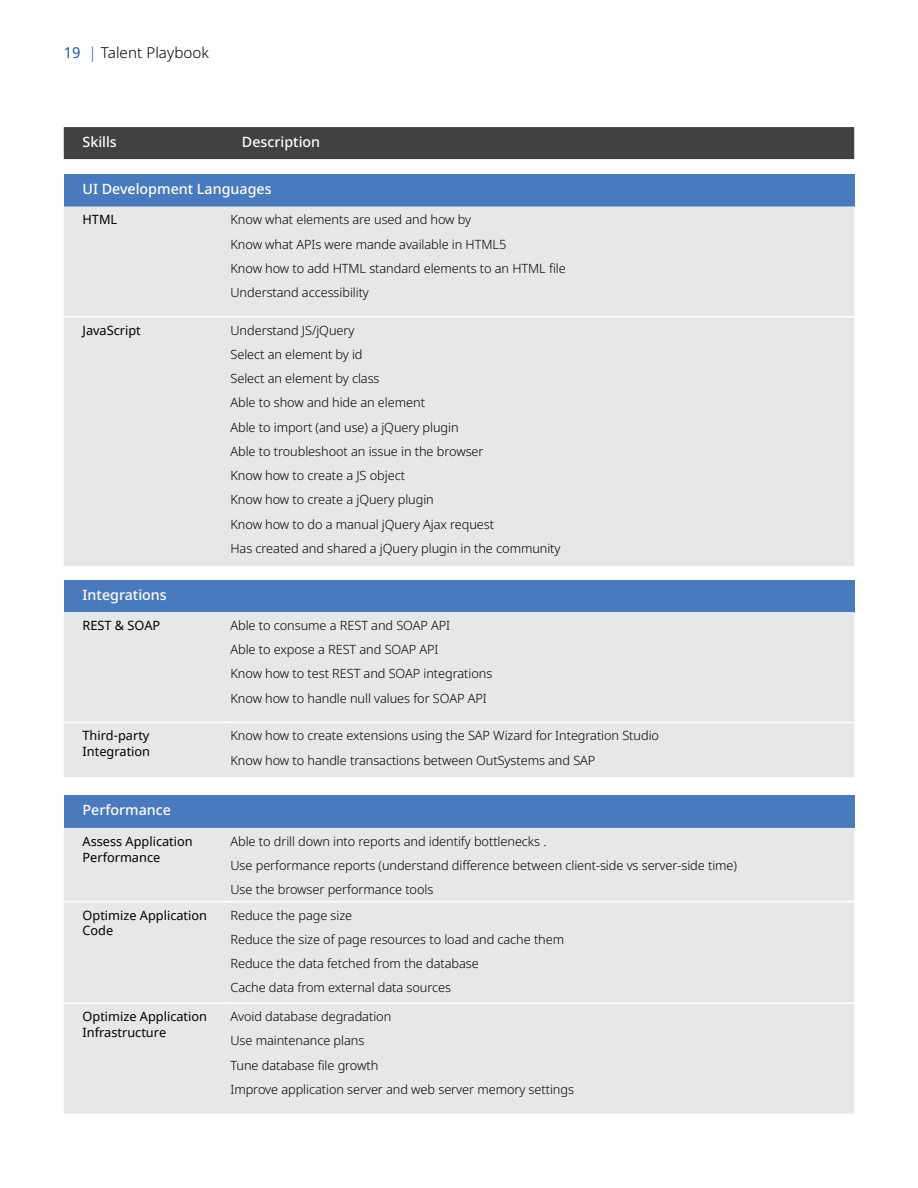
<style>
.page{position:relative;width:918px;height:1188px;background:#fff}
.page>*{position:absolute;margin:0;border:0;box-sizing:border-box;transform-origin:0 0}
.t1{font:300 15px "Noto Sans";letter-spacing:.005em;color:#000}
.t2{font:500 14.25px "Noto Sans";color:#fff}
.t3{font:300 12.75px/24.3px "Noto Sans";letter-spacing:-.005em;color:#000}
.t4{font:12.75px/15.8px "Noto Sans";color:#000}
.s1{font-weight:400;color:#215a9e}
.s2{color:#215a9e}
</style>
<div class="page">
<div style="left:64px;top:127px;width:790px;height:32px;background:#414042"></div>
<div style="left:64px;top:174px;width:790px;height:32px;background:#497abd"></div>
<div style="left:64px;top:206px;width:790px;height:110px;background:#e6e7e8"></div>
<div style="left:64px;top:318px;width:790px;height:248px;background:#e6e7e8"></div>
<div style="left:64px;top:580px;width:790px;height:32px;background:#497abd"></div>
<div style="left:64px;top:612px;width:790px;height:110px;background:#e6e7e8"></div>
<div style="left:64px;top:723px;width:790px;height:54px;background:#e6e7e8"></div>
<div style="left:64px;top:796px;width:790px;height:32px;background:#497abd"></div>
<div style="left:64px;top:828px;width:790px;height:73px;background:#e6e7e8"></div>
<div style="left:64px;top:902px;width:790px;height:212px;background:#e6e7e8"></div>
<hr style="left:64px;top:1002px;width:161px;height:2px;background:#fff">
<hr style="left:225px;top:1002px;width:629px;height:2px;background:#fff">
<p class="t1" style="left:64px;top:42px;width:147px"><span class="s1">19</span> <span class="s2">|</span> Talent Playbook</p>
<p class="t2" style="left:83px;top:131px;width:36px">Skills</p>
<p class="t2" style="left:242px;top:131px;width:80px">Description</p>
<p class="t2" style="left:83px;top:179px;width:191px">UI Development Languages</p>
<p class="t4" style="left:83px;top:212px;width:36px">HTML</p>
<p class="t3" style="left:230px;top:208px;width:337px">Know what elements are used and how by<br>Know what APIs were mande available in HTML5<br>Know how to add HTML standard elements to an HTML file Understand accessibility</p>
<p class="t4" style="left:83px;top:323px;width:60px">JavaScript</p>
<p class="t3" style="left:230px;top:318px;width:332px">Understand JS/jQuery<br>Select an element by id<br>Select an element by class<br>Able to show and hide an element<br>Able to import (and use) a jQuery plugin<br>Able to troubleshoot an issue in the browser<br>Know how to create a JS object<br>Know how to create a jQuery plugin<br>Know how to do a manual jQuery Ajax request<br>Has created and shared a jQuery plugin in the community</p>
<p class="t2" style="left:83px;top:584px;width:86px">Integrations</p>
<p class="t4" style="left:83px;top:618px;width:79px">REST &amp; SOAP</p>
<p class="t3" style="left:230px;top:613px;width:263px">Able to consume a REST and SOAP API<br>Able to expose a REST and SOAP API<br>Know how to test REST and SOAP integrations Know how to handle null values for SOAP API</p>
<p class="t4" style="left:83px;top:728px;width:69px">Third-party<br>Integration</p>
<p class="t3" style="left:230px;top:724px;width:430px">Know how to create extensions using the SAP Wizard for Integration Studio<br>Know how to handle transactions between OutSystems and SAP</p>
<p class="t2" style="left:83px;top:800px;width:90px">Performance</p>
<p class="t4" style="left:83px;top:834px;width:112px">Assess Application<br>Performance</p>
<p class="t3" style="left:230px;top:829px;width:508px">Able to drill down into reports and identify bottlenecks .<br>Use performance reports (understand difference between client-side vs server-side time)<br>Use the browser performance tools</p>
<p class="t4" style="left:83px;top:907px;width:126px">Optimize Application<br>Code</p>
<p class="t3" style="left:230px;top:903px;width:335px">Reduce the page size<br>Reduce the size of page resources to load and cache them Reduce the data fetched from the database<br>Cache data from external data sources</p>
<p class="t4" style="left:83px;top:1009px;width:126px">Optimize Application<br>Infrastructure</p>
<p class="t3" style="left:230px;top:1005px;width:345px">Avoid database degradation<br>Use maintenance plans<br>Tune database file growth<br>Improve application server and web server memory settings</p>
</div>
